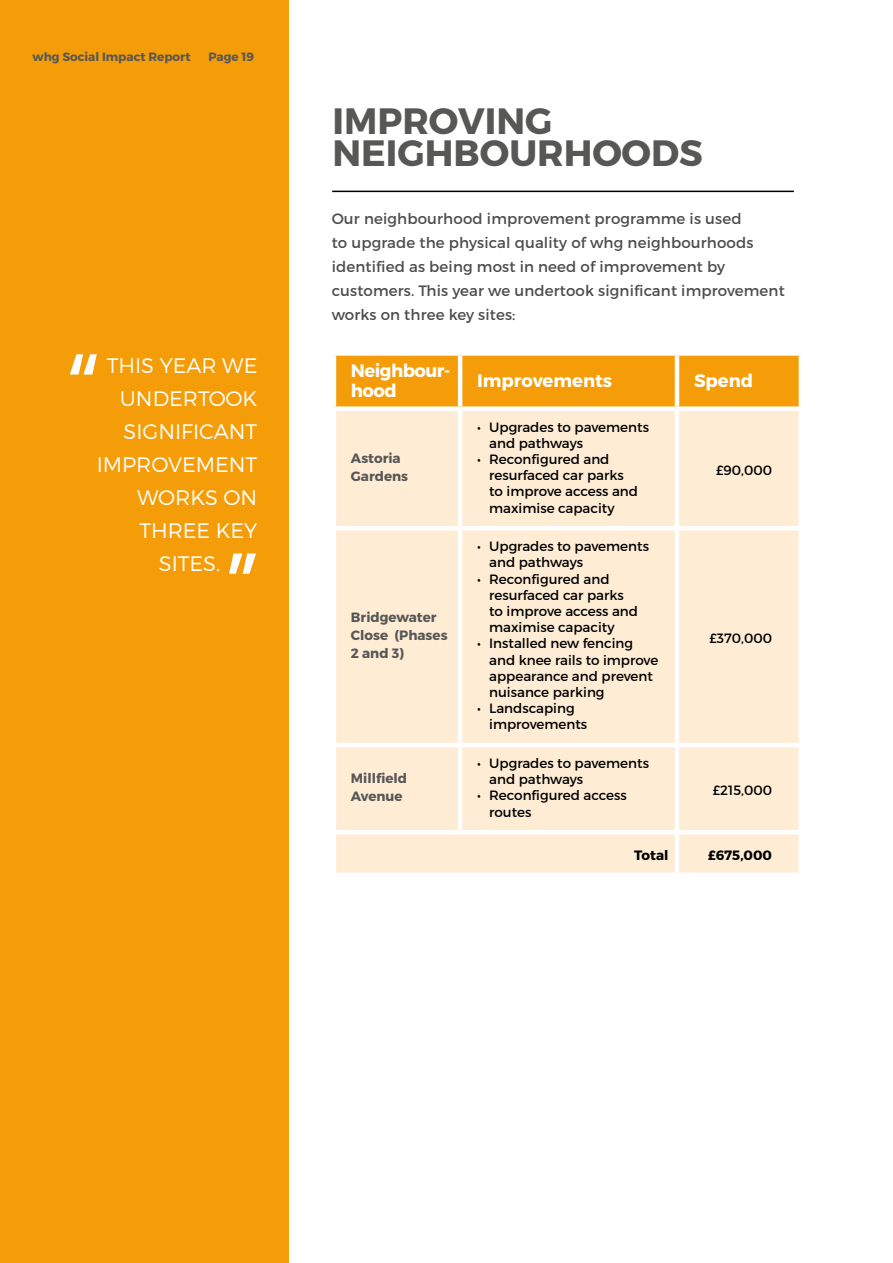
<style>
.page{position:relative;width:893px;height:1263px;background:#fff}
.page>*{position:absolute;margin:0;border:0;box-sizing:border-box;transform-origin:0 0}
.t1{font:700 36.6px/31.5px "Montserrat";color:#575756}
.t2{font:300 21px "Montserrat";color:#fff}
.t3{font:300 21px "Montserrat";color:#f7ad3f}
.t4{font:700 18px "Montserrat";letter-spacing:-.01em;color:#fff}
.t5{font:700 18px/19.5px "Montserrat";letter-spacing:-.03em;color:#fff}
.t6{font:15px/24px "Montserrat";letter-spacing:.01em;color:#4d4d4c}
.t7{font:13.5px/16.2px "Montserrat";color:#000}
.t8{font:700 13.5px/18px "Montserrat";color:#575756}
.t9{font:700 13.5px "Montserrat";color:#000}
.t10{font:700 12px "Montserrat";color:#575756}
</style>
<div class="page">
<div style="left:0;top:0;width:289px;height:1263px;background:#f49d08"></div>
<div style="left:336px;top:356px;width:463px;height:50px;background:#f49d08"></div>
<div style="left:336px;top:411px;width:463px;height:461px;background:#feecd5"></div>
<hr style="left:458px;top:356px;width:4px;height:50px;background:#fff">
<hr style="left:675px;top:356px;width:4px;height:50px;background:#fff">
<hr style="left:458px;top:411px;width:4px;height:115px;background:#fff">
<hr style="left:675px;top:411px;width:4px;height:115px;background:#fff">
<hr style="left:332px;top:526px;width:128px;height:4px;background:#fff">
<hr style="left:460px;top:526px;width:217px;height:4px;background:#fff">
<hr style="left:458px;top:530px;width:4px;height:213px;background:#fff">
<hr style="left:677px;top:526px;width:126px;height:4px;background:#fff">
<hr style="left:675px;top:530px;width:4px;height:213px;background:#fff">
<hr style="left:332px;top:743px;width:128px;height:4px;background:#fff">
<hr style="left:460px;top:743px;width:217px;height:4px;background:#fff">
<hr style="left:458px;top:747px;width:4px;height:83px;background:#fff">
<hr style="left:677px;top:743px;width:126px;height:4px;background:#fff">
<hr style="left:675px;top:747px;width:4px;height:83px;background:#fff">
<hr style="left:332px;top:830px;width:128px;height:4px;background:#fff">
<hr style="left:460px;top:830px;width:217px;height:4px;background:#fff">
<hr style="left:677px;top:830px;width:126px;height:4px;background:#fff">
<hr style="left:675px;top:834px;width:4px;height:38px;background:#fff">
<hr style="left:332px;top:191px;width:462px;height:1px;background:#000">
<svg style="left:70px;top:354px;width:27px;height:20px"></svg>
<svg style="left:229px;top:553px;width:27px;height:21px"></svg>
<p class="t10" style="left:32px;top:49px;width:160px">whg Social Impact Report</p>
<p class="t10" style="left:208px;top:49px;width:47px">Page 19</p>
<h2 class="t2" style="left:107px;top:352px;width:152px">THIS YEAR WE</h2>
<h2 class="t2" style="left:120px;top:385px;width:139px">UNDERTOOK</h2>
<h2 class="t2" style="left:124px;top:418px;width:135px">SIGNIFICANT</h2>
<h2 class="t2" style="left:97px;top:451px;width:162px">IMPROVEMENT</h2>
<h2 class="t2" style="left:137px;top:484px;width:122px">WORKS ON</h2>
<h2 class="t2" style="left:139px;top:517px;width:119px">THREE KEY</h2>
<h2 class="t2" style="left:159px;top:550px;width:63px">SITES.</h2>
<h2 class="t3" style="left:253px;top:550px;width:6px">.</h2>
<h1 class="t1" style="left:332px;top:106px;width:372px">IMPROVING<br>NEIGHBOURHOODS</h1>
<p class="t6" style="left:332px;top:206px;width:455px">Our neighbourhood improvement programme is used<br>to upgrade the physical quality of whg neighbourhoods identified as being most in need of improvement by customers. This year we undertook significant improvement works on three key sites:</p>
<h3 class="t5" style="left:351px;top:361px;width:101px">Neighbour&shy;hood</h3>
<h3 class="t4" style="left:477px;top:369px;width:137px">Improvements</h3>
<h3 class="t4" style="left:694px;top:369px;width:61px">Spend</h3>
<p class="t8" style="left:351px;top:449px;width:59px">Astoria<br>Gardens</p>
<p class="t8" style="left:351px;top:609px;width:98px">Bridgewater<br>Close (Phases<br>2 and 3)</p>
<p class="t8" style="left:351px;top:770px;width:58px">Millfield<br>Avenue</p>
<p class="t7" style="left:489px;top:419px;width:161px;text-indent:-12px">• Upgrades to pavements and pathways</p>
<p class="t7" style="left:489px;top:451px;width:150px;text-indent:-12px">• Reconfigured and resurfaced car parks to improve access and maximise capacity</p>
<p class="t7" style="left:716px;top:462px;width:57px">£90,000</p>
<p class="t7" style="left:489px;top:538px;width:161px;text-indent:-12px">• Upgrades to pavements and pathways</p>
<p class="t7" style="left:489px;top:570px;width:150px;text-indent:-12px">• Reconfigured and resurfaced car parks to improve access and maximise capacity</p>
<p class="t7" style="left:489px;top:635px;width:171px;text-indent:-12px">• Installed new fencing and knee rails to improve appearance and prevent nuisance parking</p>
<p class="t7" style="left:489px;top:700px;width:100px;text-indent:-12px">• Landscaping improvements</p>
<p class="t7" style="left:709px;top:630px;width:64px">£370,000</p>
<p class="t7" style="left:489px;top:755px;width:161px;text-indent:-12px">• Upgrades to pavements and pathways</p>
<p class="t7" style="left:489px;top:787px;width:139px;text-indent:-12px">• Reconfigured access routes</p>
<p class="t7" style="left:713px;top:782px;width:61px">£215,000</p>
<p class="t9" style="left:634px;top:847px;width:36px">Total</p>
<p class="t9" style="left:708px;top:847px;width:65px">£675,000</p>
</div>
